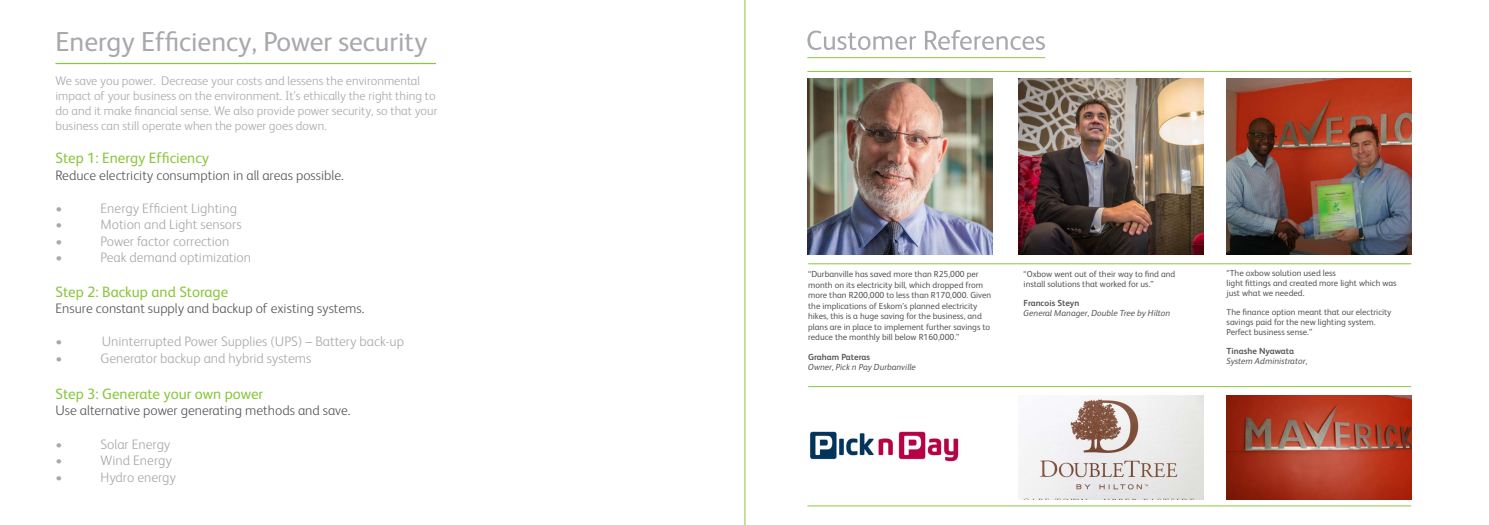
<style>
.page{position:relative;width:1489px;height:525px;background:#fff}
.page>*{position:absolute;margin:0;border:0;box-sizing:border-box;transform-origin:0 0}
.Head_SILVER{font:27.5px "Xerox Sans";color:#a8a9ad}
.t1{font:15px "Xerox Sans";color:#8bc63e}
.t2{font:300 13.75px "Xerox Sans";color:#a8a9ad}
.t3{font:300 13.75px "Xerox Sans";color:#57585a}
.t4{font:300 12.5px/15px "Xerox Sans";color:#a8a9ad}
.Head_SILVER-2{font:8.75px/10.5px "Xerox Sans";color:#57585a}
.Head_SILVER-3{font:italic 8.75px "Xerox Sans";color:#57585a}
.Head_SILVER-4{font:700 8.75px "Xerox Sans";color:#57585a}
</style>
<div class="page">
<hr style="left:55px;top:63px;width:381px;height:1px;background:#8bc63e">
<hr style="left:807px;top:57px;width:238px;height:1px;background:#8bc63e">
<img style="left:809px;top:431px;width:150px;height:31px">
<hr style="left:808px;top:386px;width:602px;height:1px;background:#8bc63e">
<img style="left:1018px;top:395px;width:184px;height:104px">
<img style="left:1226px;top:395px;width:184px;height:104px">
<hr style="left:807px;top:505px;width:603px;height:1px;background:#8bc63e">
<hr style="left:807px;top:71px;width:603px;height:1px;background:#8bc63e">
<hr style="left:808px;top:263px;width:602px;height:1px;background:#8bc63e">
<img style="left:807px;top:78px;width:185px;height:176px">
<img style="left:1018px;top:78px;width:184px;height:176px">
<img style="left:1226px;top:78px;width:184px;height:176px">
<svg style="left:807px;top:30px;width:237px;height:20px"></svg>
<hr style="left:744px;top:0;width:1px;height:524px;background:#8bc63e">
<p class="Head_SILVER" style="left:55px;top:23px;width:373px">Energy Efficiency, Power security</p>
<p class="t4" style="left:55px;top:72px;width:383px">We save you power. Decrease your costs and lessens the environmental impact of your business on the environment. It’s ethically the right thing to do and it make financial sense. We also provide power security, so that your business can still operate when the power goes down.</p>
<p class="t1" style="left:55px;top:148px;width:155px">Step 1: Energy Efficiency</p>
<p class="t3" style="left:55px;top:166px;width:290px">Reduce electricity consumption in all areas possible.</p>
<p class="t2" style="left:55px;top:199px;width:9px">•</p>
<p class="t2" style="left:100px;top:199px;width:138px">Energy Efficient Lighting</p>
<p class="t2" style="left:55px;top:215px;width:9px">•</p>
<p class="t2" style="left:100px;top:215px;width:143px">Motion and Light sensors</p>
<p class="t2" style="left:55px;top:232px;width:9px">•</p>
<p class="t2" style="left:100px;top:232px;width:130px">Power factor correction</p>
<p class="t2" style="left:55px;top:248px;width:9px">•</p>
<p class="t2" style="left:100px;top:248px;width:152px">Peak demand optimization</p>
<p class="t1" style="left:55px;top:281px;width:174px">Step 2: Backup and Storage</p>
<p class="t3" style="left:55px;top:299px;width:310px">Ensure constant supply and backup of existing systems.</p>
<p class="t2" style="left:55px;top:332px;width:9px">•</p>
<p class="t2" style="left:102px;top:332px;width:303px">Uninterrupted Power Supplies (UPS) – Battery back-up</p>
<p class="t2" style="left:55px;top:349px;width:9px">•</p>
<p class="t2" style="left:100px;top:349px;width:212px">Generator backup and hybrid systems</p>
<p class="t1" style="left:55px;top:383px;width:209px">Step 3: Generate your own power</p>
<p class="t3" style="left:55px;top:401px;width:296px">Use alternative power generating methods and save.</p>
<p class="t2" style="left:55px;top:434px;width:9px">•</p>
<p class="t2" style="left:100px;top:434px;width:71px">Solar Energy</p>
<p class="t2" style="left:55px;top:451px;width:9px">•</p>
<p class="t2" style="left:100px;top:451px;width:73px">Wind Energy</p>
<p class="t2" style="left:55px;top:467px;width:9px">•</p>
<p class="t2" style="left:100px;top:467px;width:77px">Hydro energy</p>
<p class="Head_SILVER-2" style="left:808px;top:268px;width:184px">“Durbanville has saved more than R25,000 per month on its electricity bill, which dropped from more than R200,000 to less than R170,000. Given the implications of Eskom’s planned electricity hikes, this is a huge saving for the business, and plans are in place to implement further savings to reduce the monthly bill below R160,000.”</p>
<p class="Head_SILVER-4" style="left:808px;top:351px;width:63px">Graham Pateras</p>
<p class="Head_SILVER-3" style="left:808px;top:360px;width:109px">Owner, Pick n Pay Durbanville</p>
<p class="Head_SILVER-2" style="left:1023px;top:268px;width:153px;line-height:9.8px">“Oxbow went out of their way to find and install solutions that worked for us.”</p>
<p class="Head_SILVER-4" style="left:1023px;top:297px;width:57px">Francois Steyn</p>
<p class="Head_SILVER-3" style="left:1023px;top:307px;width:148px">General Manager, Double Tree by Hilton</p>
<p class="Head_SILVER-2" style="left:1226px;top:267px;width:111px">“The oxbow solution used less</p>
<p class="Head_SILVER-2" style="left:1226px;top:277px;width:172px;line-height:9.8px">light fittings and created more light which was just what we needed.</p>
<p class="Head_SILVER-2" style="left:1226px;top:307px;width:166px;line-height:9.8px">The finance option meant that our electricity savings paid for the new lighting system.<br>Perfect business sense.”</p>
<p class="Head_SILVER-4" style="left:1226px;top:345px;width:69px">Tinashe Nyawata</p>
<p class="Head_SILVER-3" style="left:1226px;top:355px;width:82px">System Administrator,</p>
</div>
